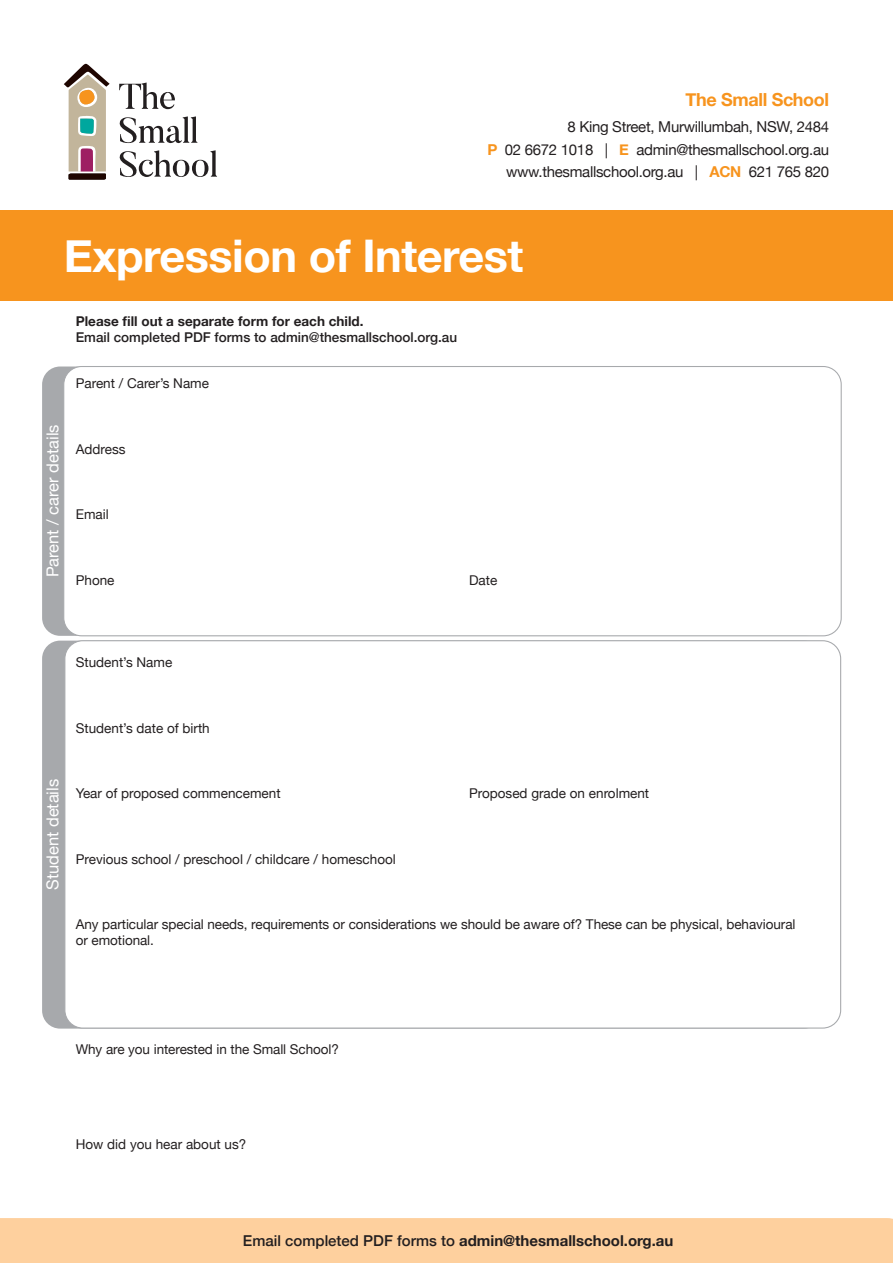
<style>
.page{position:relative;width:893px;height:1263px;background:#fff}
.page>*{position:absolute;margin:0;border:0;box-sizing:border-box;transform-origin:0 0}
.t1{font:700 45px "Helvetica Neue";letter-spacing:-.01em;color:#fff}
.t2{font:700 18px "Helvetica Neue";letter-spacing:-.02em;color:#f7941e}
.t3{font:16.5px "Helvetica Neue";color:#fff}
.t4{font:15px/22.5px "Helvetica Neue";letter-spacing:-.02em;color:#231f20;text-align:right}
.t5{font:700 15px "Helvetica Neue";color:#231f20}
.t6{font:13.5px/16.2px "Helvetica Neue";color:#231f20}
.t7{font:500 13.5px "Helvetica Neue";color:#231f20}
.t8{font:700 13.5px "Helvetica Neue";color:#231f20}
.s1{font-weight:700;color:#f7941e}
.s2{font-weight:500}
</style>
<div class="page">
<div style="left:42px;top:641px;width:780px;height:387px;background:#a7a9ac;border-radius:18px"></div>
<div style="left:65px;top:641px;width:776px;height:387px;background:#fff;border-radius:18px"></div>
<div style="left:42px;top:366px;width:780px;height:270px;background:#a7a9ac;border-radius:18px"></div>
<div style="left:64px;top:366px;width:777px;height:270px;background:#fff;border-radius:18px"></div>
<svg style="left:119px;top:83px;width:56px;height:26px"></svg>
<svg style="left:119px;top:116px;width:78px;height:27px"></svg>
<svg style="left:119px;top:150px;width:98px;height:27px"></svg>
<svg style="left:64px;top:64px;width:46px;height:116px"></svg>
<div style="left:0;top:210px;width:893px;height:91px;background:#f7941e"></div>
<div style="left:0;top:1218px;width:893px;height:45px;background:#fed09e"></div>
<h2 class="t2" style="left:686px;top:85px;width:145px">The Small School</h2>
<p class="t4" style="left:487px;top:117px;width:343px">8 King Street, Murwillumbah, NSW, 2484<br><span class="s1">P</span> 02 6672 1018 | <span class="s1">E</span> admin@thesmallschool.org.au www.thesmallschool.org.au | <span class="s1">ACN</span> 621 765 820</p>
<h1 class="t1" style="left:64px;top:221px;width:461px">Expression of Interest</h1>
<p class="t8" style="left:76px;top:311px;width:289px">Please fill out a separate form for each child.</p>
<p class="t7" style="left:76px;top:327px;width:383px">Email completed PDF forms to admin@thesmallschool.org.au</p>
<p class="t6" style="left:76px;top:376px;width:135px">Parent / Carer’s Name</p>
<p class="t3" style="left:41px;top:577px;width:154px;rotate:-90deg">Parent / carer details</p>
<p class="t6" style="left:76px;top:442px;width:51px">Address</p>
<p class="t6" style="left:76px;top:507px;width:35px">Email</p>
<p class="t6" style="left:76px;top:572px;width:40px">Phone</p>
<p class="t6" style="left:469px;top:572px;width:30px">Date</p>
<p class="t6" style="left:76px;top:655px;width:98px">Student’s Name</p>
<p class="t6" style="left:76px;top:720px;width:136px">Student’s date of birth</p>
<p class="t3" style="left:41px;top:890px;width:112px;rotate:-90deg">Student details</p>
<p class="t6" style="left:76px;top:786px;width:206px">Year of proposed commencement</p>
<p class="t6" style="left:469px;top:786px;width:182px">Proposed grade on enrolment</p>
<p class="t6" style="left:76px;top:851px;width:322px">Previous school / preschool / childcare / homeschool</p>
<p class="t6" style="left:76px;top:917px;width:721px">Any particular special needs, requirements or considerations we should be aware of? These can be physical, behavioural or emotional.</p>
<p class="t6" style="left:76px;top:1041px;width:265px">Why are you interested in the Small School?</p>
<p class="t6" style="left:76px;top:1137px;width:172px">How did you hear about us?</p>
<p class="t5" style="left:243px;top:1228px;width:432px"><span class="s2">Email completed PDF forms to</span> admin@thesmallschool.org.au</p>
</div>
